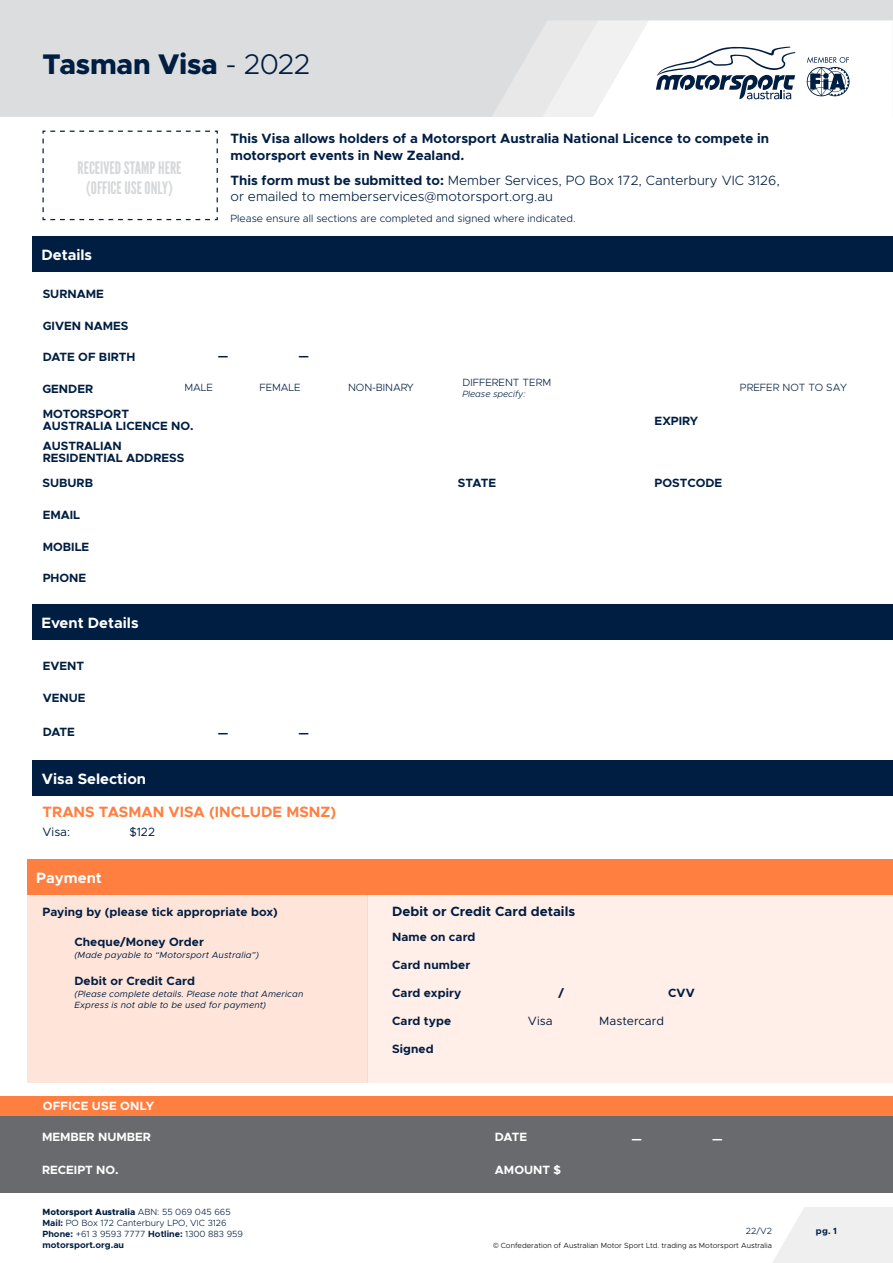
<style>
.page{position:relative;width:893px;height:1263px;background:#fff}
.page>*{position:absolute;margin:0;border:0;box-sizing:border-box;transform-origin:0 0}
.t1{font:800 28.5px "Metropolis";letter-spacing:-.01em;color:#001e42}
.t2{font:17.25px/20.7px "League Gothic";color:#d5d7d9;text-align:center}
.t3{font:700 15px "Metropolis";color:#fff}
.t4{font:700 15px "Metropolis";color:#ff7f41}
.t5{font:700 13.5px/16.2px "Metropolis";color:#001e42}
.t6{font:300 13.5px/16.2px "Metropolis";color:#001e42}
.t7{font:700 12px/12px "Metropolis";color:#001e42}
.t8{font:700 12px "Metropolis";color:#fff}
.t9{font:12px "Metropolis";color:#001e42}
.t10{font:700 12px "Metropolis";letter-spacing:.02em;color:#fff}
.t11{font:300 10.5px "Metropolis";color:#001e42}
.t12{font:300 9px/10.8px "Metropolis";color:#001e42}
.t13{font:italic 9px/11.4px "Metropolis";letter-spacing:.015em;color:#001e42}
.t14{font:italic 300 9px "Metropolis";color:#001e42}
.t15{font:700 9px "Metropolis";color:#001e42}
.t16{font:300 7.5px "Metropolis";color:#000}
.s1{font-weight:300}
.s2{font-weight:700}
.s3{font-weight:800}
.s4{font-family:"Montserrat"}
</style>
<div class="page">
<div style="left:0;top:0;width:893px;height:117px;background:#dcddde"></div>
<svg style="left:482px;top:20px;width:411px;height:97px"></svg>
<svg style="left:773px;top:1207px;width:120px;height:56px"></svg>
<div style="left:0;top:1116px;width:893px;height:77px;background:#696a6d"></div>
<div style="left:0;top:1096px;width:893px;height:20px;background:#ff7f41"></div>
<div style="left:32px;top:236px;width:861px;height:36px;background:#001e42"></div>
<div style="left:32px;top:604px;width:861px;height:35px;background:#001e42"></div>
<svg style="left:42px;top:130px;width:176px;height:91px"></svg>
<div style="left:27px;top:883px;width:341px;height:200px;background:#ffe5d9"></div>
<div style="left:368px;top:883px;width:525px;height:200px;background:#ffefe8"></div>
<div style="left:27px;top:859px;width:866px;height:35px;background:#ff7f41"></div>
<div style="left:33px;top:760px;width:860px;height:35px;background:#001e42"></div>
<h1 class="t1" style="left:43px;top:46px;width:270px">Tasman Visa <span class="s1">- 2022</span></h1>
<h2 class="t2" style="left:78px;top:157px;width:106px">RECEIVED STAMP HERE (OFFICE USE ONLY)</h2>
<p class="t3" style="left:41px;top:245px;width:52px">Details</p>
<p class="t7" style="left:43px;top:288px;width:63px">SURNAME</p>
<p class="t7" style="left:43px;top:319px;width:87px">GIVEN NAMES</p>
<p class="t5" style="left:230px;top:131px;width:540px">This Visa allows holders of a Motorsport Australia National Licence to compete in motorsport events in New Zealand.</p>
<p class="t6" style="left:230px;top:172px;width:551px"><span class="s2">This form must be submitted to:</span> Member Services, PO Box 172, Canterbury VIC 3126, or emailed to memberservices@motorsport.org.au</p>
<p class="t11" style="left:230px;top:212px;width:346px">Please ensure all sections are completed and signed where indicated.</p>
<p class="t7" style="left:43px;top:351px;width:94px">DATE OF BIRTH</p>
<p class="t7" style="left:218px;top:349px;width:12px">—</p>
<p class="t7" style="left:299px;top:349px;width:12px">—</p>
<p class="t11" style="left:462px;top:376px;width:90px">DIFFERENT TERM</p>
<p class="t14" style="left:462px;top:388px;width:65px">Please specify:</p>
<p class="t7" style="left:42px;top:383px;width:52px">GENDER</p>
<p class="t11" style="left:184px;top:381px;width:30px">MALE</p>
<p class="t11" style="left:260px;top:381px;width:43px">FEMALE</p>
<p class="t11" style="left:348px;top:381px;width:67px">NON-BINARY</p>
<p class="t11" style="left:740px;top:381px;width:109px">PREFER NOT TO SAY</p>
<p class="t7" style="left:43px;top:408px;width:152px">MOTORSPORT<br>AUSTRALIA LICENCE NO.</p>
<p class="t7" style="left:655px;top:415px;width:45px">EXPIRY</p>
<p class="t7" style="left:43px;top:440px;width:143px">AUSTRALIAN<br>RESIDENTIAL ADDRESS</p>
<p class="t7" style="left:42px;top:477px;width:52px">SUBURB</p>
<p class="t7" style="left:458px;top:477px;width:40px">STATE</p>
<p class="t7" style="left:655px;top:477px;width:69px">POSTCODE</p>
<p class="t7" style="left:43px;top:509px;width:39px">EMAIL</p>
<p class="t7" style="left:43px;top:540px;width:48px">MOBILE</p>
<p class="t7" style="left:43px;top:572px;width:45px">PHONE</p>
<p class="t3" style="left:41px;top:613px;width:99px">Event Details</p>
<p class="t7" style="left:43px;top:660px;width:43px">EVENT</p>
<p class="t7" style="left:43px;top:691px;width:44px">VENUE</p>
<p class="t7" style="left:43px;top:726px;width:34px">DATE</p>
<p class="t3" style="left:42px;top:769px;width:106px">Visa Selection</p>
<p class="t7" style="left:218px;top:726px;width:12px">—</p>
<p class="t7" style="left:299px;top:726px;width:12px">—</p>
<p class="t4" style="left:43px;top:802px;width:295px">TRANS TASMAN VISA (INCLUDE MSNZ)</p>
<p class="t9" style="left:43px;top:824px;width:29px">Visa:</p>
<p class="t9" style="left:129px;top:824px;width:27px">$122</p>
<p class="t3" style="left:36px;top:868px;width:67px">Payment</p>
<p class="t7" style="left:43px;top:905px;width:237px">Paying by (please tick appropriate box)</p>
<p class="t5" style="left:392px;top:903px;width:185px">Debit or Credit Card details</p>
<p class="t7" style="left:74px;top:936px;width:131px">Cheque/Money Order</p>
<p class="t13" style="left:74px;top:949px;width:186px">(Made payable to “Motorsport Australia”)</p>
<p class="t7" style="left:74px;top:975px;width:122px">Debit or Credit Card</p>
<p class="t13" style="left:74px;top:988px;width:230px">(Please complete details. Please note that American<br>Express is not able to be used for payment)</p>
<p class="t7" style="left:392px;top:930px;width:85px">Name on card</p>
<p class="t7" style="left:392px;top:958px;width:80px">Card number</p>
<p class="t7" style="left:392px;top:987px;width:71px">Card expiry</p>
<p class="t7" style="left:392px;top:1014px;width:61px">Card type</p>
<p class="t7" style="left:392px;top:1042px;width:43px">Signed</p>
<p class="t7" style="left:558px;top:987px;width:7px">/</p>
<p class="t7" style="left:668px;top:987px;width:28px">CVV</p>
<p class="t9" style="left:528px;top:1013px;width:26px">Visa</p>
<p class="t9" style="left:599px;top:1013px;width:66px">Mastercard</p>
<p class="t10" style="left:43px;top:1098px;width:113px">OFFICE USE ONLY</p>
<p class="t8" style="left:42px;top:1130px;width:111px">MEMBER NUMBER</p>
<p class="t8" style="left:495px;top:1130px;width:34px">DATE</p>
<p class="t8" style="left:632px;top:1131px;width:12px">—</p>
<p class="t8" style="left:712px;top:1131px;width:12px">—</p>
<p class="t8" style="left:42px;top:1162px;width:78px">RECEIPT NO.</p>
<p class="t8" style="left:495px;top:1162px;width:68px">AMOUNT $</p>
<p class="t12" style="left:43px;top:1207px;width:202px"><span class="s3">Motorsport Australia</span> ABN: 55 069 045 665<br><span class="s2">Mail:</span> PO Box 172 Canterbury LPO, VIC 3126<br><span class="s2">Phone:</span> +61 3 9593 7777 <span class="s2">Hotline:</span> 1300 883 959 <span class="s2">motorsport.org.au</span></p>
<p class="t12" style="left:746px;top:1225px;width:28px">22/V2</p>
<p class="t16" style="left:493px;top:1240px;width:280px"><span class="s4">©</span> Confederation of Australian Motor Sport Ltd. trading as Motorsport Australia</p>
<p class="t15" style="left:816px;top:1225px;width:23px">pg. 1</p>
</div>
